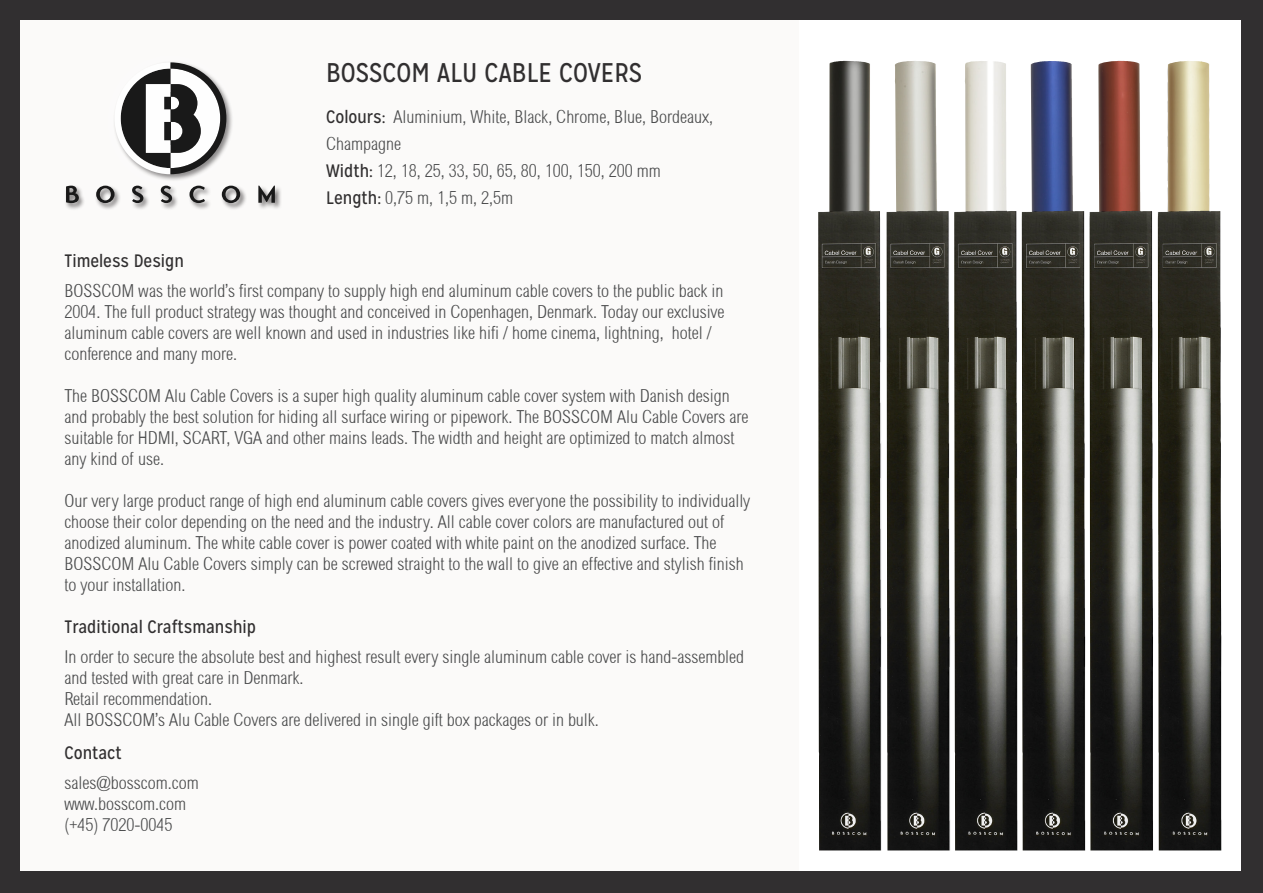
<style>
.page{position:relative;width:1263px;height:893px;background:#312f30}
.page>*{position:absolute;margin:0;border:0;box-sizing:border-box;transform-origin:0 0}
.t1{font:27px "Mission Gothic";color:#312f30}
.t2{font:18px/21px "Sertig";color:#494a4b}
.t3{font:18px "Mission Gothic";color:#312f30}
.s1{font-family:"Mission Gothic";color:#312f30}
</style>
<div class="page">
<svg style="left:799px;top:21px;width:442px;height:850px;background:#a6a6a2"></svg>
<img style="left:886px;top:61px;width:300px;height:789px">
<div style="left:21px;top:21px;width:778px;height:850px;background:#fbfaf9"></div>
<div style="left:59px;top:44px;width:255px;height:171px;background:#fff"></div>
<svg style="left:115px;top:62px;width:111px;height:112px"></svg>
<svg style="left:66px;top:186px;width:13px;height:17px"></svg>
<svg style="left:96px;top:186px;width:19px;height:17px"></svg>
<svg style="left:132px;top:186px;width:11px;height:17px"></svg>
<svg style="left:161px;top:186px;width:11px;height:17px"></svg>
<svg style="left:189px;top:186px;width:16px;height:17px"></svg>
<svg style="left:222px;top:186px;width:18px;height:17px"></svg>
<svg style="left:258px;top:186px;width:17px;height:17px"></svg>
<p class="t1" style="left:326px;top:57px;width:317px">BOSSCOM ALU CABLE COVERS</p>
<p class="t2" style="left:326px;top:104px;width:389px;line-height:27px"><span class="s1">Colours:</span> Aluminium, White, Black, Chrome, Blue, Bordeaux,<br>Champagne</p>
<p class="t2" style="left:326px;top:161px;width:336px"><span class="s1">Width:</span> 12, 18, 25, 33, 50, 65, 80, 100, 150, 200 mm</p>
<p class="t2" style="left:326px;top:188px;width:188px"><span class="s1">Length:</span> 0,75 m, 1,5 m, 2,5m</p>
<p class="t3" style="left:65px;top:249px;width:121px">Timeless Design</p>
<p class="t2" style="left:65px;top:280px;width:662px">BOSSCOM was the world’s first company to supply high end aluminum cable covers to the public back in 2004. The full product strategy was thought and conceived in Copenhagen, Denmark. Today our exclusive aluminum cable covers are well known and used in industries like hifi / home cinema, lightning, hotel / conference and many more.</p>
<p class="t2" style="left:65px;top:385px;width:685px">The BOSSCOM Alu Cable Covers is a super high quality aluminum cable cover system with Danish design and probably the best solution for hiding all surface wiring or pipework. The BOSSCOM Alu Cable Covers are suitable for HDMI, SCART, VGA and other mains leads. The width and height are optimized to match almost any kind of use.</p>
<p class="t2" style="left:65px;top:490px;width:687px">Our very large product range of high end aluminum cable covers gives everyone the possibility to individually choose their color depending on the need and the industry. All cable cover colors are manufactured out of anodized aluminum. The white cable cover is power coated with white paint on the anodized surface. The BOSSCOM Alu Cable Covers simply can be screwed straight to the wall to give an effective and stylish finish to your installation.</p>
<p class="t3" style="left:65px;top:616px;width:193px">Traditional Craftsmanship</p>
<p class="t2" style="left:65px;top:647px;width:681px">In order to secure the absolute best and highest result every single aluminum cable cover is hand-assembled and tested with great care in Denmark.</p>
<p class="t2" style="left:65px;top:689px;width:149px">Retail recommendation.</p>
<p class="t2" style="left:65px;top:710px;width:536px">All BOSSCOM’s Alu Cable Covers are delivered in single gift box packages or in bulk.</p>
<p class="t3" style="left:65px;top:741px;width:59px">Contact</p>
<p class="t2" style="left:65px;top:772px;width:136px">sales@bosscom.com</p>
<p class="t2" style="left:65px;top:793px;width:123px">www.bosscom.com</p>
<p class="t2" style="left:65px;top:814px;width:109px">(+45) 7020-0045</p>
</div>
